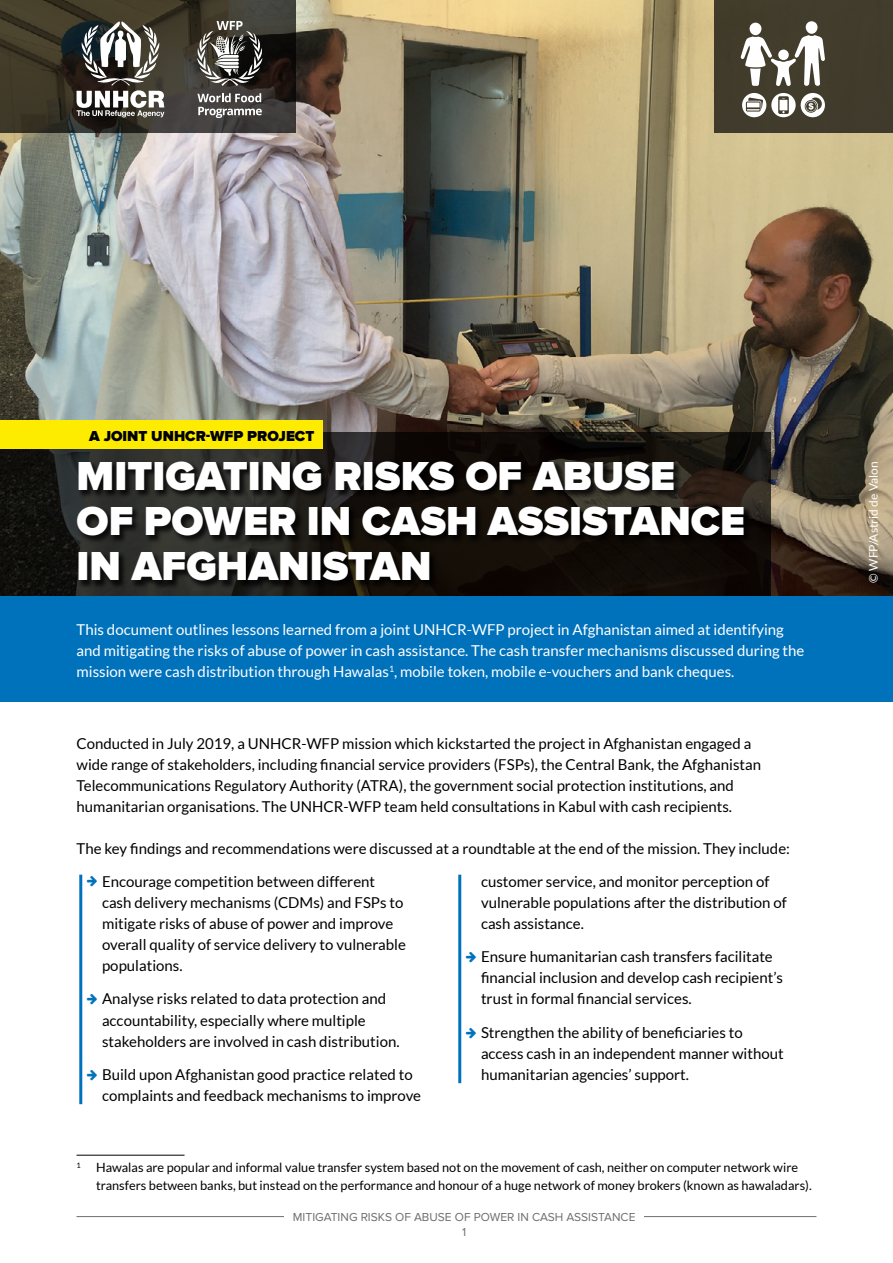
<style>
.page{position:relative;width:893px;height:1263px;background:#fff}
.page>*{position:absolute;margin:0;border:0;box-sizing:border-box;transform-origin:0 0}
.t1{font:900 42px/45px "Proxima Nova";color:#fff}
.t2{font:15px/21px "Lato";color:#000}
.t3{font:15px/21px "Lato";color:#fff}
.t4{font:900 15px "Proxima Nova";color:#000}
.t5{font:12.75px/17.2px "Lato";color:#000}
.t6{font:12px/15px "Proxima Nova";color:#6d6e71;text-align:center}
.t7{font:12px "Lato";color:#fff}
</style>
<div class="page">
<hr style="left:77px;top:1216px;width:739px;height:1px;background:#6d6e71">
<div style="left:284px;top:1212px;width:360px;height:9px;background:#fff"></div>
<img style="left:0;top:0;width:893px;height:596px">
<svg style="left:0;top:0;width:296px;height:133px;background:#393429"></svg>
<div style="left:715px;top:0;width:178px;height:133px;background:#413b2b"></div>
<svg style="left:0;top:432px;width:770px;height:164px;background:#171512"></svg>
<div style="left:76px;top:461px;width:677px;height:128px;background:#000;opacity:.75"></div>
<div style="left:0;top:420px;width:323px;height:29px;background:#fdeb00"></div>
<div style="left:0;top:596px;width:893px;height:106px;background:#0072bc"></div>
<svg style="left:77px;top:22px;width:87px;height:95px"></svg>
<svg style="left:197px;top:93px;width:65px;height:25px"></svg>
<svg style="left:197px;top:21px;width:65px;height:65px;background:#63615b"></svg>
<svg style="left:805px;top:21px;width:13px;height:13px"></svg>
<div style="left:749px;top:23px;width:13px;height:12px;background:#fff;border-radius:50%"></div>
<svg style="left:740px;top:35px;width:85px;height:51px"></svg>
<svg style="left:742px;top:93px;width:83px;height:24px"></svg>
<hr style="left:77px;top:1155px;width:108px;height:1px;background:#000">
<hr style="left:79px;top:875px;width:3px;height:229px;background:#0072bc">
<hr style="left:458px;top:875px;width:3px;height:208px;background:#0072bc">
<p class="t4" style="left:89px;top:427px;width:227px">A JOINT UNHCR-WFP PROJECT</p>
<h1 class="t1" style="left:77px;top:455px;width:670px">MITIGATING RISKS OF ABUSE<br>OF POWER IN CASH ASSISTANCE<br>IN AFGHANISTAN</h1>
<p class="t3" style="left:77px;top:619px;width:729px">This document outlines lessons learned from a joint UNHCR-WFP project in Afghanistan aimed at identifying and mitigating the risks of abuse of power in cash assistance. The cash transfer mechanisms discussed during the mission were cash distribution through Hawalas<sup>1</sup>, mobile token, mobile e-vouchers and bank cheques.</p>
<p class="t2" style="left:77px;top:733px;width:686px">Conducted in July 2019, a UNHCR-WFP mission which kickstarted the project in Afghanistan engaged a wide range of stakeholders, including financial service providers (FSPs), the Central Bank, the Afghanistan Telecommunications Regulatory Authority (ATRA), the government social protection institutions, and humanitarian organisations. The UNHCR-WFP team held consultations in Kabul with cash recipients.</p>
<p class="t2" style="left:77px;top:838px;width:715px">The key findings and recommendations were discussed at a roundtable at the end of the mission. They include:</p>
<p class="t2" style="left:102px;top:871px;width:305px">Encourage competition between different cash delivery mechanisms (CDMs) and FSPs to mitigate risks of abuse of power and improve overall quality of service delivery to vulnerable populations.</p>
<p class="t2" style="left:102px;top:988px;width:299px">Analyse risks related to data protection and accountability, especially where multiple stakeholders are involved in cash distribution.</p>
<p class="t2" style="left:102px;top:1064px;width:321px">Build upon Afghanistan good practice related to complaints and feedback mechanisms to improve</p>
<p class="t2" style="left:481px;top:871px;width:307px">customer service, and monitor perception of vulnerable populations after the distribution of cash assistance.</p>
<p class="t2" style="left:481px;top:946px;width:303px">Ensure humanitarian cash transfers facilitate financial inclusion and develop cash recipient’s trust in formal financial services.</p>
<p class="t2" style="left:481px;top:1022px;width:304px">Strengthen the ability of beneficiaries to access cash in an independent manner without humanitarian agencies’ support.</p>
<p class="t5" style="left:96px;top:1159px;width:717px;text-indent:-19px"><sup>1</sup> Hawalas are popular and informal value transfer system based not on the movement of cash, neither on computer network wire transfers between banks, but instead on the performance and honour of a huge network of money brokers (known as hawaladars).</p>
<p class="t6" style="left:293px;top:1210px;width:344px">MITIGATING RISKS OF ABUSE OF POWER IN CASH ASSISTANCE<br>1</p>
<p class="t7" style="left:867px;top:583px;width:123px;rotate:-90deg">© WFP/Astrid de Valon</p>
</div>
